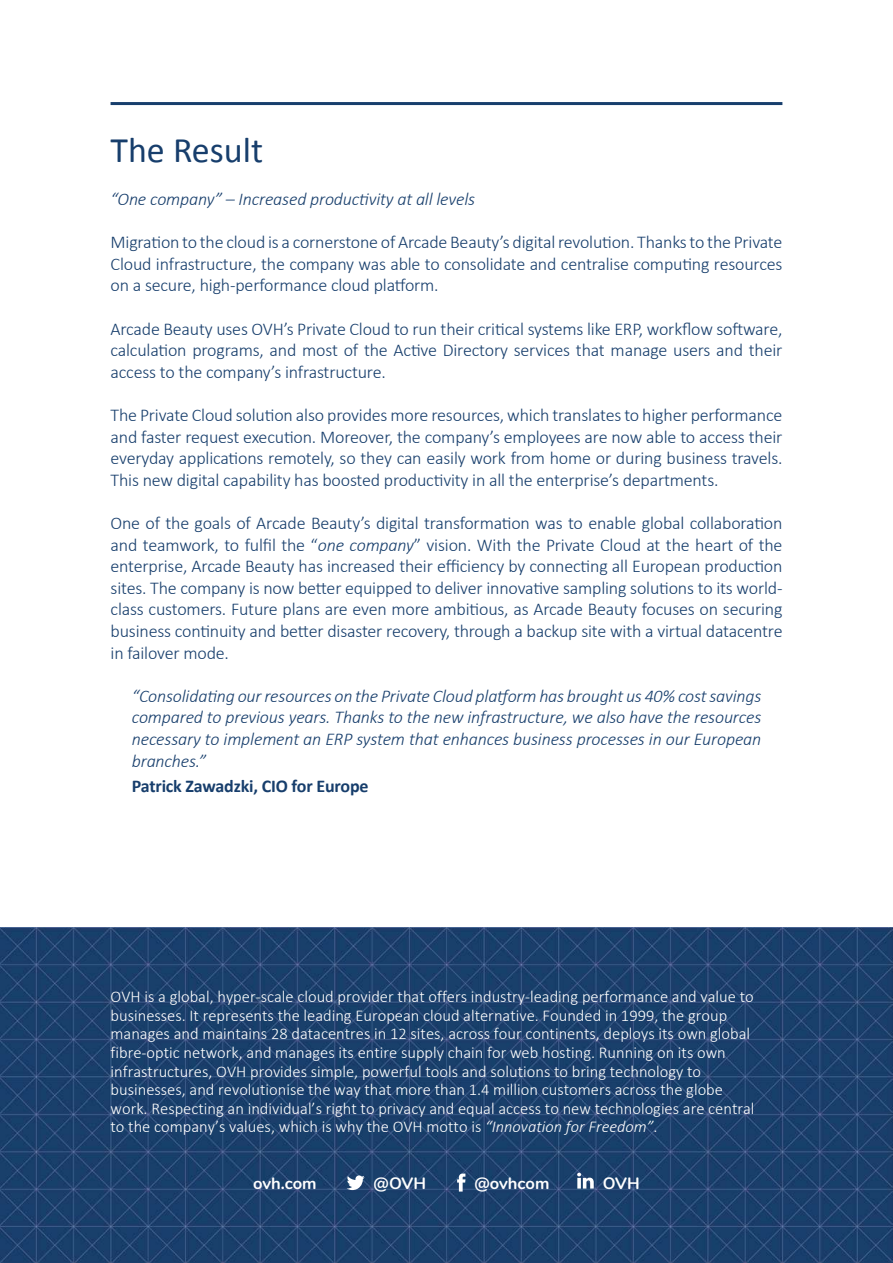
<style>
.page{position:relative;width:893px;height:1263px;background:#fff}
.page>*{position:absolute;margin:0;border:0;box-sizing:border-box;transform-origin:0 0}
.t1{font:36px "Calibri";color:#173e6c}
.t2{font:300 18px/21.6px "Calibri";letter-spacing:-.01em;color:#173e6c;text-align:justify}
.t3{font:italic 300 18px/21.6px "Calibri";letter-spacing:-.01em;color:#173e6c;text-align:justify}
.t4{font:700 18px "Calibri";letter-spacing:-.01em;color:#173e6c}
.t5{font:300 16.5px/18.6px "Calibri";color:#fff}
.t6{font:700 16.5px "Nunito";color:#fff}
.s1{font-style:italic}
</style>
<div class="page">
<img style="left:0;top:927px;width:893px;height:336px">
<hr style="left:111px;top:102px;width:671px;height:3px;background:#173e6c">
<svg style="left:347px;top:1175px;width:18px;height:15px"></svg>
<svg style="left:457px;top:1173px;width:8px;height:18px"></svg>
<svg style="left:577px;top:1173px;width:17px;height:15px"></svg>
<h1 class="t1" style="left:111px;top:127px;width:154px">The Result</h1>
<p class="t3" style="left:111px;top:188px;width:366px">“One company” – Increased productivity at all levels</p>
<p class="t2" style="left:111px;top:231px;width:673px">Migration to the cloud is a cornerstone of Arcade Beauty’s digital revolution. Thanks to the Private Cloud infrastructure, the company was able to consolidate and centralise computing resources on a secure, high-performance cloud platform.</p>
<p class="t2" style="left:111px;top:318px;width:673px">Arcade Beauty uses OVH’s Private Cloud to run their critical systems like ERP, workflow software, calculation programs, and most of the Active Directory services that manage users and their access to the company’s infrastructure.</p>
<p class="t2" style="left:111px;top:404px;width:673px">The Private Cloud solution also provides more resources, which translates to higher performance and faster request execution. Moreover, the company’s employees are now able to access their everyday applications remotely, so they can easily work from home or during business travels.<br>This new digital capability has boosted productivity in all the enterprise’s departments.</p>
<p class="t2" style="left:111px;top:512px;width:673px">One of the goals of Arcade Beauty’s digital transformation was to enable global collaboration and teamwork, to fulfil the “<span class="s1">one company</span>” vision. With the Private Cloud at the heart of the enterprise, Arcade Beauty has increased their efficiency by connecting all European production sites. The company is now better equipped to deliver innovative sampling solutions to its world&shy;class customers. Future plans are even more ambitious, as Arcade Beauty focuses on securing business continuity and better disaster recovery, through a backup site with a virtual datacentre in failover mode.</p>
<p class="t3" style="left:132px;top:685px;width:631px">“Consolidating our resources on the Private Cloud platform has brought us 40% cost savings compared to previous years. Thanks to the new infrastructure, we also have the resources necessary to implement an ERP system that enhances business processes in our European branches.”</p>
<p class="t4" style="left:132px;top:775px;width:238px">Patrick Zawadzki, CIO for Europe</p>
<p class="t5" style="left:111px;top:987px;width:645px">OVH is a global, hyper-scale cloud provider that offers industry-leading performance and value to businesses. It represents the leading European cloud alternative. Founded in 1999, the group manages and maintains 28 datacentres in 12 sites, across four continents, deploys its own global fibre-optic network, and manages its entire supply chain for web hosting. Running on its own infrastructures, OVH provides simple, powerful tools and solutions to bring technology to businesses, and revolutionise the way that more than 1.4 million customers across the globe work. Respecting an individual’s right to privacy and equal access to new technologies are central to the company’s values, which is why the OVH motto is <span class="s1">“Innovation for Freedom”</span>.</p>
<p class="t6" style="left:253px;top:1171px;width:65px">ovh.com</p>
<p class="t6" style="left:374px;top:1171px;width:54px">@OVH</p>
<p class="t6" style="left:474px;top:1171px;width:77px">@ovhcom</p>
<p class="t6" style="left:603px;top:1171px;width:38px">OVH</p>
</div>
